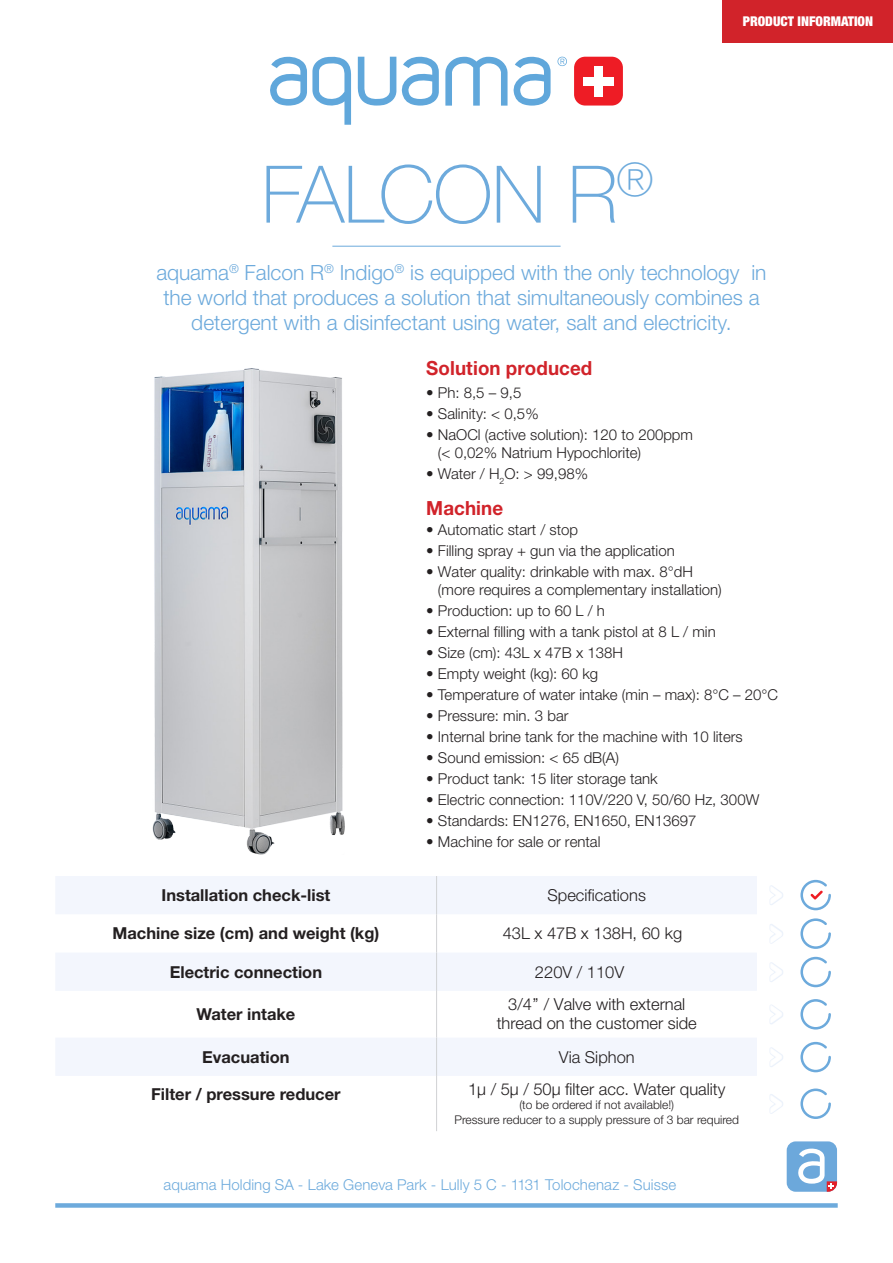
<style>
.page{position:relative;width:893px;height:1263px;background:#fff}
.page>*{position:absolute;margin:0;border:0;box-sizing:border-box;transform-origin:0 0}
.t1{font:100 79.5px "Helvetica Neue LT Std";letter-spacing:-.015em;color:#6daadc}
.t2{font:300 21px/24.8px "Helvetica Neue LT Std";color:#6daadc;text-align:center}
.t3{font:700 19.5px "Helvetica Neue LT Std";letter-spacing:.005em;color:#d1232a;scale:.96 1}
.t4{font:300 16.5px/18.6px "Helvetica Neue LT Std";color:#231f20;text-align:center}
.t5{font:700 16.5px "Helvetica Neue LT Std";color:#231f20}
.t6{font:300 15px/18px "Helvetica Neue LT Std";color:#231f20}
.t7{font:300 15px "Helvetica Neue LT Std";letter-spacing:.005em;color:#6daadc}
.t8{font:900 condensed 13.5px "Helvetica Neue LT Std";color:#fff}
.t9{font:300 12px/14.4px "Helvetica Neue LT Std";color:#231f20;text-align:center}
</style>
<div class="page">
<div style="left:55px;top:1203px;width:783px;height:5px;background:#6daadc"></div>
<div style="left:787px;top:1141px;width:50px;height:51px;background:#6ca8db;border-radius:9px"></div>
<svg style="left:798px;top:1148px;width:39px;height:44px"></svg>
<img style="left:152px;top:368px;width:193px;height:487px">
<div style="left:574px;top:57px;width:49px;height:49px;background:#ee1c25;border-radius:11px"></div>
<div style="left:594px;top:66px;width:9px;height:30px;background:#fff"></div>
<div style="left:583px;top:77px;width:31px;height:9px;background:#fff"></div>
<svg style="left:270px;top:57px;width:81px;height:68px"></svg>
<svg style="left:358px;top:57px;width:81px;height:49px"></svg>
<svg style="left:445px;top:57px;width:106px;height:49px"></svg>
<svg style="left:557px;top:57px;width:10px;height:9px"></svg>
<hr style="left:332px;top:246px;width:229px;height:1px;background:#6daadc">
<svg style="left:56px;top:876px;width:701px;height:200px;fill:#f3f6fd"></svg>
<hr style="left:436px;top:876px;width:1px;height:38px;background:#d1d2d4">
<hr style="left:436px;top:914px;width:1px;height:38px;background:#d1d2d4">
<hr style="left:436px;top:952px;width:1px;height:39px;background:#d1d2d4">
<hr style="left:436px;top:991px;width:1px;height:46px;background:#d1d2d4">
<hr style="left:436px;top:1037px;width:1px;height:39px;background:#d1d2d4">
<hr style="left:436px;top:1076px;width:1px;height:55px;background:#d1d2d4">
<div style="left:723px;top:0;width:170px;height:43px;background:#d1232a"></div>
<svg style="left:800px;top:880px;width:31px;height:30px"></svg>
<svg style="left:800px;top:918px;width:31px;height:31px"></svg>
<svg style="left:800px;top:957px;width:31px;height:30px"></svg>
<svg style="left:800px;top:999px;width:31px;height:30px"></svg>
<svg style="left:800px;top:1042px;width:31px;height:30px"></svg>
<svg style="left:800px;top:1088px;width:31px;height:31px"></svg>
<p class="t1" style="left:261px;top:149px;width:394px">FALCON R<sup>®</sup></p>
<p class="t8" style="left:743px;top:13px;width:132px">PRODUCT INFORMATION</p>
<p class="t2" style="left:156px;top:260px;width:611px">aquama<sup>®</sup> Falcon R<sup>®</sup> Indigo<sup>®</sup> is equipped with the only technology in the world that produces a solution that simultaneously combines a detergent with a disinfectant using water, salt and electricity.</p>
<p class="t3" style="left:426px;top:356px;width:175px">Solution produced</p>
<p class="t6" style="left:426px;top:383px;width:97px">• Ph: 8,5 – 9,5</p>
<p class="t6" style="left:426px;top:404px;width:114px">• Salinity: &lt; 0,5%</p>
<p class="t6" style="left:438px;top:425px;width:257px;text-indent:-12px">• NaOCl (active solution): 120 to 200ppm (&lt; 0,02% Natrium Hypochlorite)</p>
<p class="t6" style="left:426px;top:464px;width:163px">• Water / H<sub>2</sub>O: &gt; 99,98%</p>
<p class="t3" style="left:426px;top:496px;width:82px">Machine</p>
<p class="t6" style="left:426px;top:520px;width:153px">• Automatic start / stop</p>
<p class="t6" style="left:426px;top:541px;width:250px">• Filling spray + gun via the application</p>
<p class="t6" style="left:438px;top:562px;width:285px;text-indent:-12px">• Water quality: drinkable with max. 8°dH (more requires a complementary installation)</p>
<p class="t6" style="left:426px;top:601px;width:180px">• Production: up to 60 L / h</p>
<p class="t6" style="left:426px;top:622px;width:291px">• External filling with a tank pistol at 8 L / min</p>
<p class="t6" style="left:426px;top:643px;width:198px">• Size (cm): 43L x 47B x 138H</p>
<p class="t6" style="left:426px;top:664px;width:174px">• Empty weight (kg): 60 kg</p>
<p class="t6" style="left:426px;top:685px;width:353px">• Temperature of water intake (min – max): 8°C – 20°C</p>
<p class="t6" style="left:426px;top:706px;width:144px">• Pressure: min. 3 bar</p>
<p class="t6" style="left:426px;top:727px;width:318px">• Internal brine tank for the machine with 10 liters</p>
<p class="t6" style="left:426px;top:748px;width:194px">• Sound emission: &lt; 65 dB(A)</p>
<p class="t6" style="left:426px;top:769px;width:233px">• Product tank: 15 liter storage tank</p>
<p class="t6" style="left:426px;top:790px;width:334px">• Electric connection: 110V/220 V, 50/60 Hz, 300W</p>
<p class="t6" style="left:426px;top:811px;width:272px">• Standards: EN1276, EN1650, EN13697</p>
<p class="t6" style="left:426px;top:832px;width:176px">• Machine for sale or rental</p>
<p class="t5" style="left:161px;top:885px;width:170px">Installation check-list</p>
<p class="t4" style="left:548px;top:885px;width:100px">Specifications</p>
<p class="t5" style="left:112px;top:923px;width:268px">Machine size (cm) and weight (kg)</p>
<p class="t4" style="left:503px;top:924px;width:181px">43L x 47B x 138H, 60 kg</p>
<p class="t5" style="left:170px;top:961px;width:154px">Electric connection</p>
<p class="t4" style="left:535px;top:962px;width:91px">220V / 110V</p>
<p class="t5" style="left:196px;top:1004px;width:100px">Water intake</p>
<p class="t4" style="left:497px;top:995px;width:202px">3/4’’ / Valve with external thread on the customer side</p>
<p class="t5" style="left:202px;top:1046px;width:89px">Evacuation</p>
<p class="t4" style="left:559px;top:1047px;width:77px">Via Siphon</p>
<p class="t5" style="left:151px;top:1083px;width:191px">Filter / pressure reducer</p>
<p class="t4" style="left:468px;top:1079px;width:259px">1µ / 5µ / 50µ filter acc. Water quality</p>
<p class="t9" style="left:454px;top:1098px;width:286px">(to be ordered if not available!)<br>Pressure reducer to a supply pressure of 3 bar required</p>
<p class="t7" style="left:164px;top:1175px;width:514px">aquama Holding SA - Lake Geneva Park - Lully 5 C - 1131 Tolochenaz - Suisse</p>
</div>
